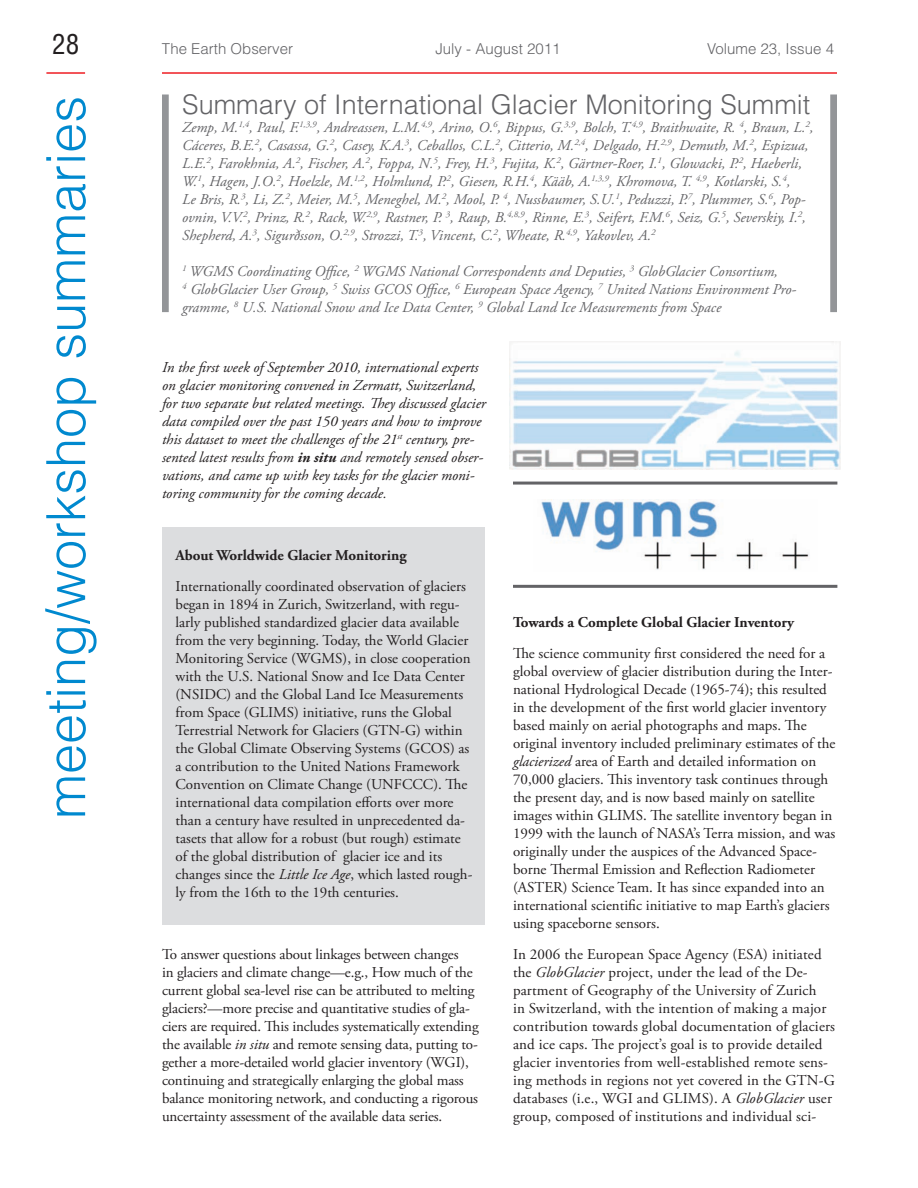
<style>
.page{position:relative;width:918px;height:1188px;background:#fff}
.page>*{position:absolute;margin:0;border:0;box-sizing:border-box;transform-origin:0 0}
.t1{font:300 54px "Helvetica LT Std";color:#0089cf}
.t2{font:300 27px "Helvetica LT Std";color:#636366}
.t3{font:condensed 27px "Helvetica LT Std";color:#231f20}
.t4{font:15px/18px "Adobe Garamond Pro";color:#231f20}
.t5{font:italic 15px/18px "Adobe Garamond Pro";color:#636366}
.t6{font:italic 15px/18px "Adobe Garamond Pro";color:#231f20}
.t7{font:300 15px "Helvetica LT Std";color:#636366}
.s1{font-weight:700}
.s2{font-style:italic}
</style>
<div class="page">
<hr style="left:162px;top:72px;width:675px;height:2px;background:#ee1d23">
<hr style="left:46px;top:72px;width:39px;height:2px;background:#ee1d23">
<div style="left:163px;top:527px;width:322px;height:397px;background:#dcdddf"></div>
<div style="left:162px;top:94px;width:7px;height:218px;background:#939598;border:2px solid #939598"></div>
<div style="left:830px;top:94px;width:7px;height:218px;background:#939598;border:2px solid #939598"></div>
<img style="left:510px;top:341px;width:331px;height:129px">
<img style="left:541px;top:500px;width:269px;height:70px">
<hr style="left:513px;top:482px;width:324px;height:3px;background:#636366">
<hr style="left:513px;top:585px;width:324px;height:3px;background:#636366">
<h2 class="t3" style="left:52px;top:27px;width:28px">28</h2>
<p class="t7" style="left:162px;top:39px;width:133px">The Earth Observer</p>
<p class="t7" style="left:435px;top:39px;width:127px">July - August 2011</p>
<p class="t7" style="left:707px;top:39px;width:128px">Volume 23, Issue 4</p>
<h1 class="t1" style="left:32px;top:819px;width:725px;rotate:-90deg">meeting/workshop summaries</h1>
<p class="t2" style="left:182px;top:87px;width:630px">Summary of International Glacier Monitoring Summit</p>
<p class="t5" style="left:182px;top:119px;width:633px">Zemp, M.<sup>1,4</sup>, Paul, F.<sup>1,3,9</sup>, Andreassen, L.M.<sup>4,9</sup>, Arino, O.<sup>6</sup>, Bippus, G.<sup>3,9</sup>, Bolch, T.<sup>4,9</sup>, Braithwaite, R. <sup>4</sup>, Braun, L.<sup>2</sup>, Cáceres, B.E.<sup>2</sup>, Casassa, G.<sup>2</sup>, Casey, K.A.<sup>3</sup>, Ceballos, C.L.<sup>2</sup>, Citterio, M.<sup>2,4</sup>, Delgado, H.<sup>2,9</sup>, Demuth, M.<sup>2</sup>, Espizua, L.E.<sup>2</sup>, Farokhnia, A.<sup>2</sup>, Fischer, A.<sup>2</sup>, Foppa, N.<sup>5</sup>, Frey, H.<sup>3</sup>, Fujita, K.<sup>2</sup>, Gärtner-Roer, I.<sup>1</sup>, Glowacki, P.<sup>2</sup>, Haeberli, W.<sup>1</sup>, Hagen, J.O.<sup>2</sup>, Hoelzle, M.<sup>1,2</sup>, Holmlund, P.<sup>2</sup>, Giesen, R.H.<sup>4</sup>, Kääb, A.<sup>1,3,9</sup>, Khromova, T. <sup>4,9</sup>, Kotlarski, S.<sup>4</sup>,<br>Le Bris, R.<sup>3</sup>, Li, Z.<sup>2</sup>, Meier, M.<sup>5</sup>, Meneghel, M.<sup>2</sup>, Mool, P. <sup>4</sup>, Nussbaumer, S.U.<sup>1</sup>, Peduzzi, P.<sup>7</sup>, Plummer, S.<sup>6</sup>, Pop&shy;ovnin, V.V.<sup>2</sup>, Prinz, R.<sup>2</sup>, Rack, W.<sup>2,9</sup>, Rastner, P. <sup>3</sup>, Raup, B.<sup>4,8,9</sup>, Rinne, E.<sup>3</sup>, Seifert, F.M.<sup>6</sup>, Seiz, G.<sup>5</sup>, Severskiy, I.<sup>2</sup>, Shepherd, A.<sup>3</sup>, Sigurðsson, O.<sup>2,9</sup>, Strozzi, T.<sup>3</sup>, Vincent, C.<sup>2</sup>, Wheate, R.<sup>4,9</sup>, Yakovlev, A.<sup>2</sup></p>
<p class="t5" style="left:182px;top:263px;width:616px"><sup>1</sup> WGMS Coordinating Office, <sup>2</sup> WGMS National Correspondents and Deputies, <sup>3</sup> GlobGlacier Consortium,<br><sup>4</sup> GlobGlacier User Group, <sup>5</sup> Swiss GCOS Office, <sup>6</sup> European Space Agency, <sup>7</sup> United Nations Environment Pro&shy;gramme, <sup>8</sup> U.S. National Snow and Ice Data Center, <sup>9</sup> Global Land Ice Measurements from Space</p>
<p class="t6" style="left:162px;top:358px;width:325px">In the first week of September 2010, international experts on glacier monitoring convened in Zermatt, Switzerland, for two separate but related meetings. They discussed glacier data compiled over the past 150 years and how to improve this dataset to meet the challenges of the 21<sup>st</sup> century, pre&shy;sented latest results from <span class="s1">in situ</span> and remotely sensed obser&shy;vations, and came up with key tasks for the glacier moni&shy;toring community for the coming decade.</p>
<p class="t4" style="left:176px;top:540px;width:292px;line-height:30.9px"><span class="s1">About Worldwide Glacier Monitoring<br></span>Internationally coordinated observation of glaciers</p>
<p class="t4" style="left:176px;top:595px;width:299px">began in 1894 in Zurich, Switzerland, with regu&shy;larly published standardized glacier data available from the very beginning. Today, the World Glacier Monitoring Service (WGMS), in close cooperation with the U.S. National Snow and Ice Data Center (NSIDC) and the Global Land Ice Measurements from Space (GLIMS) initiative, runs the Global Terrestrial Network for Glaciers (GTN-G) within the Global Climate Observing Systems (GCOS) as a contribution to the United Nations Framework Convention on Climate Change (UNFCCC). The international data compilation efforts over more than a century have resulted in unprecedented da&shy;tasets that allow for a robust (but rough) estimate of the global distribution of glacier ice and its changes since the <span class="s2">Little Ice Age</span>, which lasted rough&shy;ly from the 16th to the 19th centuries.</p>
<p class="t4" style="left:513px;top:608px;width:314px;line-height:30.9px"><span class="s1">Towards a Complete Global Glacier Inventory<br></span>The science community first considered the need for a</p>
<p class="t4" style="left:513px;top:663px;width:324px">global overview of glacier distribution during the Inter&shy;national Hydrological Decade (1965-74); this resulted in the development of the first world glacier inventory based mainly on aerial photographs and maps. The original inventory included preliminary estimates of the <span class="s2">glacierized</span> area of Earth and detailed information on 70,000 glaciers. This inventory task continues through the present day, and is now based mainly on satellite images within GLIMS. The satellite inventory began in 1999 with the launch of NASA’s Terra mission, and was originally under the auspices of the Advanced Space&shy;borne Thermal Emission and Reflection Radiometer (ASTER) Science Team. It has since expanded into an international scientific initiative to map Earth’s glaciers using spaceborne sensors.</p>
<p class="t4" style="left:513px;top:946px;width:324px">In 2006 the European Space Agency (ESA) initiated the <span class="s2">GlobGlacier</span> project, under the lead of the De&shy;partment of Geography of the University of Zurich<br>in Switzerland, with the intention of making a major contribution towards global documentation of glaciers and ice caps. The project’s goal is to provide detailed glacier inventories from well-established remote sens&shy;ing methods in regions not yet covered in the GTN-G databases (i.e., WGI and GLIMS). A <span class="s2">GlobGlacier</span> user group, composed of institutions and individual sci-</p>
<p class="t4" style="left:162px;top:945px;width:318px">To answer questions about linkages between changes<br>in glaciers and climate change—e.g., How much of the current global sea-level rise can be attributed to melting glaciers?—more precise and quantitative studies of gla&shy;ciers are required. This includes systematically extending the available <span class="s2">in situ</span> and remote sensing data, putting to&shy;gether a more-detailed world glacier inventory (WGI), continuing and strategically enlarging the global mass balance monitoring network, and conducting a rigorous uncertainty assessment of the available data series.</p>
</div>
